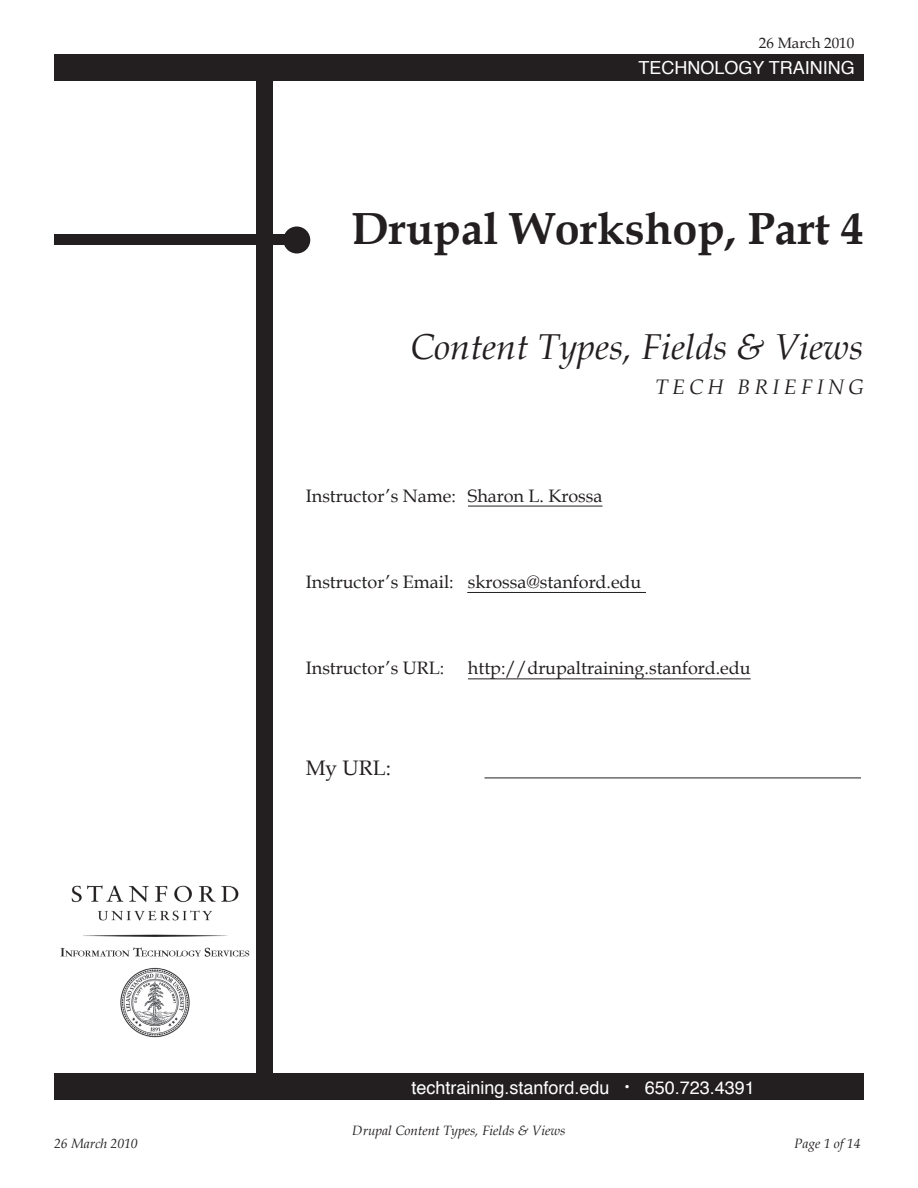
<style>
.page{position:relative;width:918px;height:1188px;background:#fff}
.page>*{position:absolute;margin:0;border:0;box-sizing:border-box;transform-origin:0 0}
.t1{font:700 45px "Book Antiqua";color:#231f20}
.t2{font:italic 36px "Book Antiqua";color:#231f20}
.t3{font:italic 21px "Book Antiqua";letter-spacing:.2em;color:#231f20}
.t4{font:21px "Book Antiqua";color:#231f20}
.t5{font:18px "Book Antiqua";color:#231f20}
.t6{font:18px "Helvetica";color:#fff}
.t7{font:15px "Book Antiqua";color:#231f20}
.t8{font:italic 13.5px "Book Antiqua";color:#231f20}
.s1{font-size:15px}
</style>
<div class="page">
<div style="left:54px;top:54px;width:810px;height:27px;background:#231f20"></div>
<div style="left:54px;top:1073px;width:810px;height:27px;background:#231f20"></div>
<div style="left:256px;top:55px;width:17px;height:1037px;background:#231f20"></div>
<div style="left:54px;top:235px;width:231px;height:10px;background:#231f20"></div>
<div style="left:283px;top:226px;width:27px;height:28px;background:#231f20;border-radius:50%"></div>
<img style="left:60px;top:885px;width:190px;height:153px">
<hr style="left:468px;top:506px;width:134px;height:1px;background:#231f20">
<hr style="left:467px;top:592px;width:179px;height:1px;background:#231f20">
<hr style="left:468px;top:679px;width:283px;height:1px;background:#231f20">
<hr style="left:484px;top:778px;width:377px;height:1px;background:#231f20">
<p class="t7" style="left:759px;top:33px;width:97px">26 March 2010</p>
<p class="t6" style="left:638px;top:54px;width:218px">TECHNOLOGY TRAINING</p>
<h1 class="t1" style="left:351px;top:203px;width:514px">Drupal Workshop, Part 4</h1>
<h2 class="t2" style="left:410px;top:326px;width:455px">Content Types, Fields &amp; Views</h2>
<p class="t3" style="left:655px;top:374px;width:210px">TECH BRIEFING</p>
<p class="t5" style="left:306px;top:484px;width:298px">Instructor’s Name: Sharon L. Krossa</p>
<p class="t5" style="left:306px;top:571px;width:337px">Instructor’s Email: skrossa@stanford.edu</p>
<p class="t5" style="left:306px;top:657px;width:140px">Instructor’s URL:</p>
<p class="t5" style="left:468px;top:657px;width:284px">http://drupaltraining.stanford.edu</p>
<p class="t4" style="left:306px;top:755px;width:87px">My URL:</p>
<p class="t6" style="left:411px;top:1073px;width:345px">techtraining.stanford.edu <span class="s1">•</span> 650.723.4391</p>
<p class="t8" style="left:352px;top:1122px;width:215px">Drupal Content Types, Fields &amp; Views</p>
<p class="t8" style="left:54px;top:1136px;width:85px">26 March 2010</p>
<p class="t8" style="left:794px;top:1136px;width:68px">Page 1 of 14</p>
</div>
